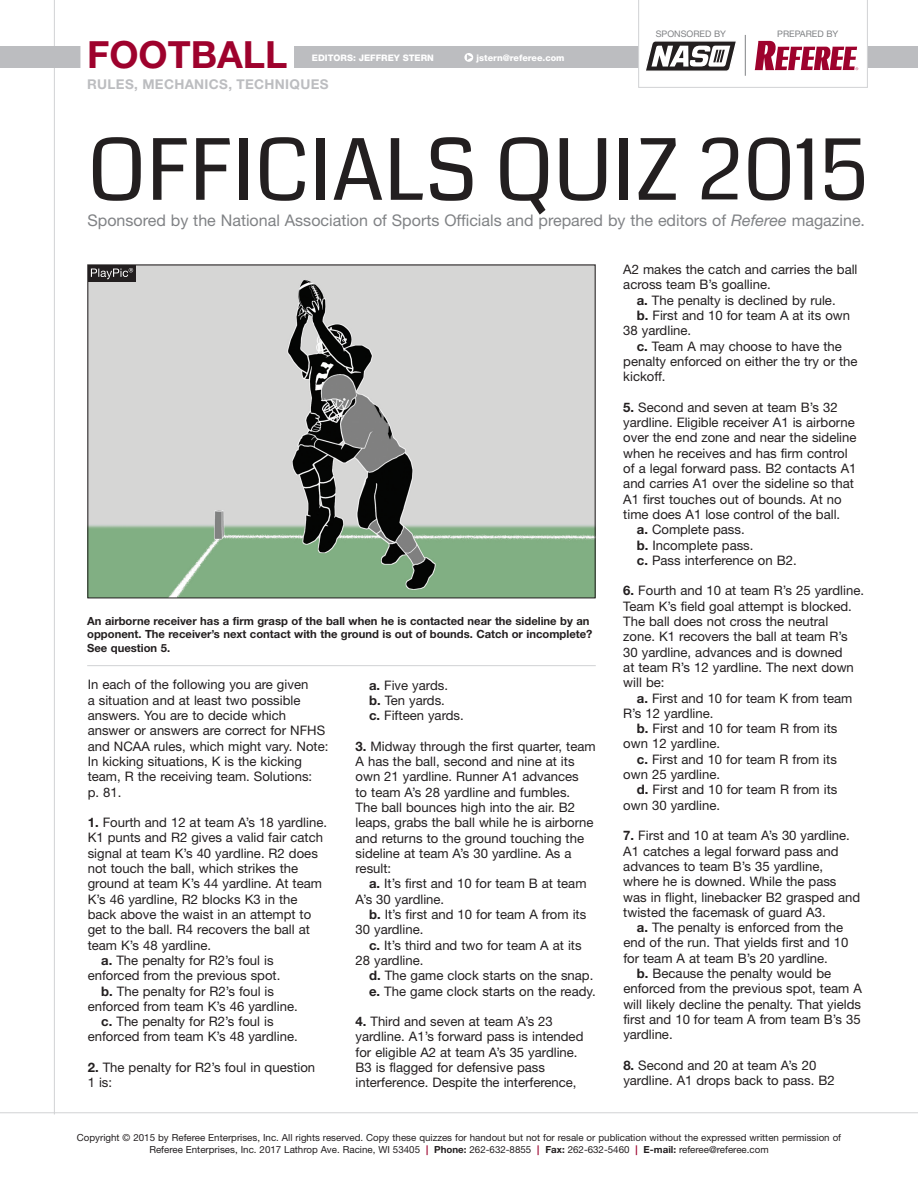
<style>
.page{position:relative;width:918px;height:1188px;background:#fff}
.page>*{position:absolute;margin:0;border:0;box-sizing:border-box;transform-origin:0 0}
.t1{font:84.75px "Coda";color:#231f20}
.t2{font:700 37.5px "Helvetica Neue LT Std";color:#9e022d}
.t3{font:16.05px "Helvetica Neue LT Std";color:#808285}
.t4{font:700 13.5px "Helvetica Neue LT Std";letter-spacing:.025em;color:#bcbdc0}
.t5{font:13.2px/15.3px "Helvetica Neue LT Std";color:#231f20}
.t6{font:700 11.25px/13.5px "Helvetica Neue LT Std";color:#231f20}
.t7{font:9.75px/11.7px "Helvetica Neue LT Std";color:#231f20;text-align:center}
.t8{font:800 9px "Helvetica Neue LT Std";color:#fff}
.t9{font:9px "Helvetica Neue LT Std";color:#808285}
.s1{font-style:italic}
.s2{font-weight:700}
.s3{font-weight:700;color:#9e022d}
</style>
<div class="page">
<hr style="left:54px;top:0;width:1px;height:1114px;background:#d1d2d4">
<div style="left:0;top:47px;width:918px;height:21px;background:#bcbdc0"></div>
<hr style="left:0;top:1112px;width:918px;height:1px;background:#d1d2d4">
<div style="left:80px;top:35px;width:214px;height:36px;background:#fff"></div>
<div style="left:464px;top:53px;width:9px;height:9px;background:#fff;border-radius:50%"></div>
<svg style="left:467px;top:54px;width:5px;height:6px"></svg>
<svg style="left:638px;top:0;width:230px;height:88px"></svg>
<hr style="left:87px;top:665px;width:509px;height:1px;background:#d1d2d4">
<img style="left:89px;top:267px;width:505px;height:329px">
<div style="left:88px;top:265px;width:48px;height:16px;background:#231f20"></div>
<svg style="left:91px;top:268px;width:42px;height:11px"></svg>
<h2 class="t2" style="left:87px;top:32px;width:202px">FOOTBALL</h2>
<p class="t4" style="left:87px;top:76px;width:243px">RULES, MECHANICS, TECHNIQUES</p>
<p class="t8" style="left:312px;top:53px;width:124px">EDITORS: JEFFREY STERN</p>
<p class="t8" style="left:477px;top:52px;width:90px">jstern@referee.com</p>
<p class="t9" style="left:656px;top:28px;width:72px">Sponsored by</p>
<p class="t9" style="left:777px;top:28px;width:63px">PREPARED by</p>
<h1 class="t1" style="left:87px;top:112px;width:782px">OFFICIALS Quiz 2015</h1>
<p class="t3" style="left:87px;top:211px;width:779px">Sponsored by the National Association of Sports Officials and prepared by the editors of <span class="s1">Referee</span> magazine.</p>
<p class="t6" style="left:87px;top:614px;width:507px">An airborne receiver has a firm grasp of the ball when he is contacted near the sideline by an opponent. The receiver’s next contact with the ground is out of bounds. Catch or incomplete?<br>See question 5.</p>
<p class="t5" style="left:88px;top:677px;width:242px">In each of the following you are given<br>a situation and at least two possible answers. You are to decide which answer or answers are correct for NFHS and NCAA rules, which might vary. Note:<br>In kicking situations, K is the kicking team, R the receiving team. Solutions:<br>p. 81.</p>
<p class="t5" style="left:88px;top:815px;width:241px"><span class="s2">1.</span> Fourth and 12 at team A’s 18 yardline.</p>
<p class="t5" style="left:88px;top:830px;width:237px">K1 punts and R2 gives a valid fair catch</p>
<p class="t5" style="left:88px;top:845px;width:232px">signal at team K’s 40 yardline. R2 does</p>
<p class="t5" style="left:88px;top:861px;width:212px">not touch the ball, which strikes the</p>
<p class="t5" style="left:88px;top:876px;width:236px">ground at team K’s 44 yardline. At team</p>
<p class="t5" style="left:88px;top:891px;width:211px">K’s 46 yardline, R2 blocks K3 in the</p>
<p class="t5" style="left:88px;top:906px;width:225px">back above the waist in an attempt to</p>
<p class="t5" style="left:88px;top:922px;width:224px">get to the ball. R4 recovers the ball at</p>
<p class="t5" style="left:88px;top:937px;width:125px">team K’s 48 yardline.</p>
<p class="t5" style="left:101px;top:952px;width:174px"><span class="s2">a.</span> The penalty for R2’s foul is</p>
<p class="t5" style="left:88px;top:968px;width:194px">enforced from the previous spot.</p>
<p class="t5" style="left:101px;top:983px;width:174px"><span class="s2">b.</span> The penalty for R2’s foul is</p>
<p class="t5" style="left:88px;top:998px;width:211px">enforced from team K’s 46 yardline.</p>
<p class="t5" style="left:101px;top:1014px;width:174px"><span class="s2">c.</span> The penalty for R2’s foul is</p>
<p class="t5" style="left:88px;top:1029px;width:211px">enforced from team K’s 48 yardline.</p>
<p class="t5" style="left:88px;top:1060px;width:229px"><span class="s2">2.</span> The penalty for R2’s foul in question<br>1 is:</p>
<p class="t5" style="left:369px;top:677px;width:96px"><span class="s2">a.</span> Five yards.<br><span class="s2">b.</span> Ten yards.<br><span class="s2">c.</span> Fifteen yards.</p>
<p class="t5" style="left:356px;top:738px;width:242px"><span class="s2">3.</span> Midway through the first quarter, team A has the ball, second and nine at its own 21 yardline. Runner A1 advances<br>to team A’s 28 yardline and fumbles.<br>The ball bounces high into the air. B2 leaps, grabs the ball while he is airborne and returns to the ground touching the sideline at team A’s 30 yardline. As a result:</p>
<p class="t5" style="left:356px;top:876px;width:233px;text-indent:14px"><span class="s2">a.</span> It’s first and 10 for team B at team<br>A’s 30 yardline.</p>
<p class="t5" style="left:356px;top:907px;width:232px;text-indent:14px"><span class="s2">b.</span> It’s first and 10 for team A from its<br>30 yardline.</p>
<p class="t5" style="left:356px;top:937px;width:228px;text-indent:13px"><span class="s2">c.</span> It’s third and two for team A at its<br>28 yardline.</p>
<p class="t5" style="left:369px;top:968px;width:228px"><span class="s2">d.</span> The game clock starts on the snap. <span class="s2">e.</span> The game clock starts on the ready.</p>
<p class="t5" style="left:356px;top:1014px;width:229px"><span class="s2">4.</span> Third and seven at team A’s 23 yardline. A1’s forward pass is intended for eligible A2 at team A’s 35 yardline.<br>B3 is flagged for defensive pass interference. Despite the interference,</p>
<p class="t5" style="left:623px;top:262px;width:236px">A2 makes the catch and carries the ball</p>
<p class="t5" style="left:623px;top:277px;width:149px">across team B’s goalline.</p>
<p class="t5" style="left:637px;top:292px;width:200px"><span class="s2">a.</span> The penalty is declined by rule.</p>
<p class="t5" style="left:637px;top:307px;width:215px"><span class="s2">b.</span> First and 10 for team A at its own</p>
<p class="t5" style="left:623px;top:323px;width:69px">38 yardline.</p>
<p class="t5" style="left:637px;top:338px;width:207px"><span class="s2">c.</span> Team A may choose to have the</p>
<p class="t5" style="left:623px;top:353px;width:236px">penalty enforced on either the try or the</p>
<p class="t5" style="left:623px;top:369px;width:44px">kickoff.</p>
<p class="t5" style="left:623px;top:399px;width:216px"><span class="s2">5.</span> Second and seven at team B’s 32</p>
<p class="t5" style="left:623px;top:415px;width:233px">yardline. Eligible receiver A1 is airborne</p>
<p class="t5" style="left:623px;top:430px;width:235px">over the end zone and near the sideline</p>
<p class="t5" style="left:623px;top:445px;width:226px">when he receives and has firm control</p>
<p class="t5" style="left:623px;top:461px;width:235px">of a legal forward pass. B2 contacts A1</p>
<p class="t5" style="left:623px;top:476px;width:232px">and carries A1 over the sideline so that</p>
<p class="t5" style="left:623px;top:491px;width:220px">A1 first touches out of bounds. At no</p>
<p class="t5" style="left:623px;top:506px;width:218px">time does A1 lose control of the ball.</p>
<p class="t5" style="left:637px;top:522px;width:109px"><span class="s2">a.</span> Complete pass.</p>
<p class="t5" style="left:637px;top:537px;width:118px"><span class="s2">b.</span> Incomplete pass.</p>
<p class="t5" style="left:637px;top:552px;width:161px"><span class="s2">c.</span> Pass interference on B2.</p>
<p class="t5" style="left:623px;top:583px;width:242px"><span class="s2">6.</span> Fourth and 10 at team R’s 25 yardline.<br>Team K’s field goal attempt is blocked.<br>The ball does not cross the neutral<br>zone. K1 recovers the ball at team R’s<br>30 yardline, advances and is downed<br>at team R’s 12 yardline. The next down will be:</p>
<p class="t5" style="left:623px;top:690px;width:231px;text-indent:14px"><span class="s2">a.</span> First and 10 for team K from team<br>R’s 12 yardline.</p>
<p class="t5" style="left:623px;top:721px;width:216px;text-indent:14px"><span class="s2">b.</span> First and 10 for team R from its own 12 yardline.</p>
<p class="t5" style="left:623px;top:751px;width:215px;text-indent:13px"><span class="s2">c.</span> First and 10 for team R from its own 25 yardline.</p>
<p class="t5" style="left:623px;top:782px;width:216px;text-indent:14px"><span class="s2">d.</span> First and 10 for team R from its own 30 yardline.</p>
<p class="t5" style="left:623px;top:828px;width:239px"><span class="s2">7.</span> First and 10 at team A’s 30 yardline.<br>A1 catches a legal forward pass and advances to team B’s 35 yardline, where he is downed. While the pass was in flight, linebacker B2 grasped and twisted the facemask of guard A3.</p>
<p class="t5" style="left:623px;top:920px;width:227px;text-indent:13px"><span class="s2">a.</span> The penalty is enforced from the end of the run. That yields first and 10 for team A at team B’s 20 yardline.</p>
<p class="t5" style="left:623px;top:966px;width:240px;text-indent:14px"><span class="s2">b.</span> Because the penalty would be enforced from the previous spot, team A will likely decline the penalty. That yields first and 10 for team A from team B’s 35 yardline.</p>
<p class="t5" style="left:623px;top:1057px;width:213px"><span class="s2">8.</span> Second and 20 at team A’s 20 yardline. A1 drops back to pass. B2</p>
<p class="t7" style="left:77px;top:1132px;width:766px">Copyright © 2015 by Referee Enterprises, Inc. All rights reserved. Copy these quizzes for handout but not for resale or publication without the expressed written permission of<br>Referee Enterprises, Inc. 2017 Lathrop Ave. Racine, WI 53405 <span class="s3">|</span> <span class="s2">Phone:</span> 262-632-8855 <span class="s3">|</span> <span class="s2">Fax:</span> 262-632-5460 <span class="s3">|</span> <span class="s2">E-mail:</span> referee@referee.com</p>
</div>
